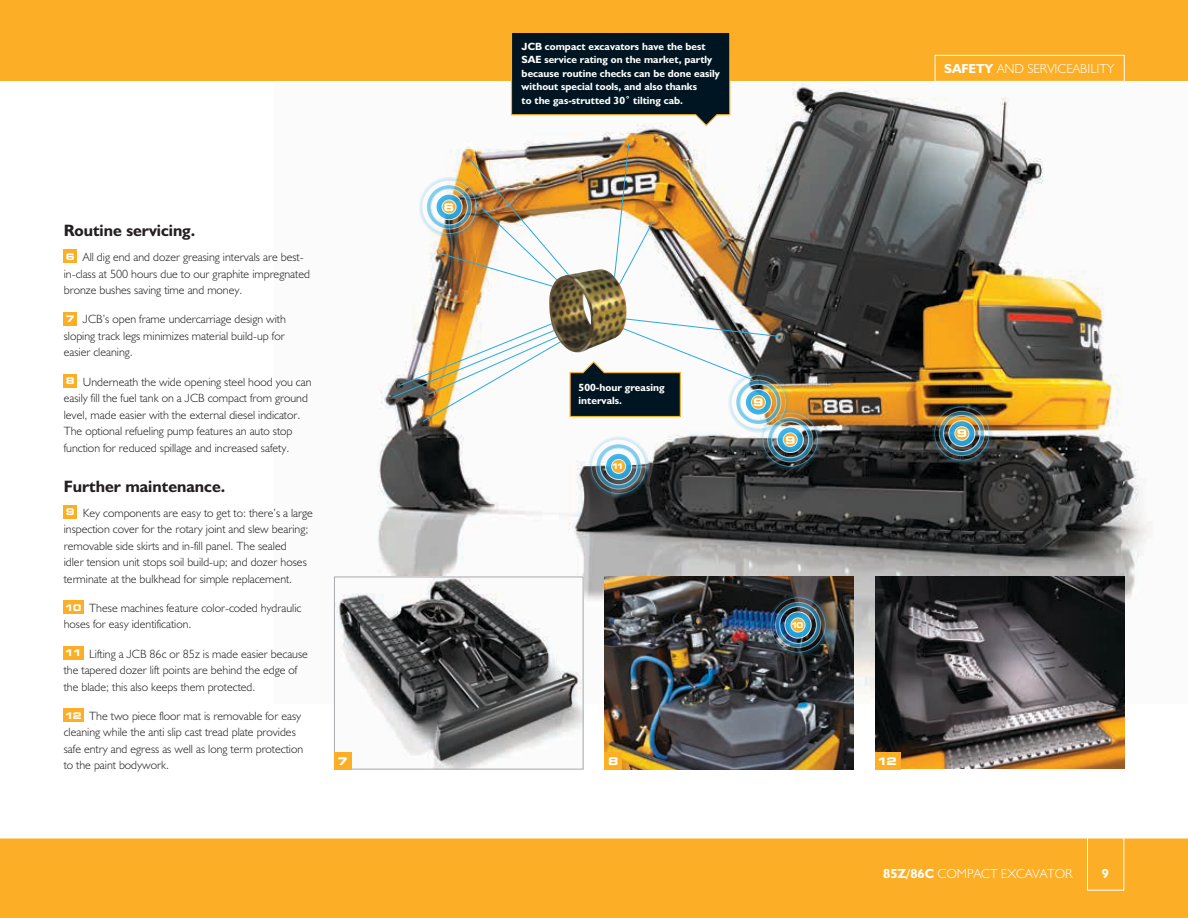
<style>
.page{position:relative;width:1188px;height:918px;background:#fff}
.page>*{position:absolute;margin:0;border:0;box-sizing:border-box;transform-origin:0 0}
.t1{font:16.5px "JCB Bold";color:#231f20}
.t2{font:13.2px "JCB Light";color:#fff}
.t3{font:13.2px "JCB Bold";color:#fff}
.t4{font:12px/16.5px "JCB Light";color:#231f20}
.t5{font:10.5px/13.5px "JCB Bold";color:#fff}
.t6{font:700 expanded 10.5px "Square 721 BT";color:#fff}
.t7{font:700 expanded 7.8px "Square 721 BT";color:#fff;scale:.9 1}
.s1{font-family:"JCB Bold"}
.s2{font-family:"Square 721 BT";font-weight:700;font-stretch:expanded;font-size:9.15px;color:#fff}
</style>
<div class="page">
<img style="left:333px;top:84px;width:818px;height:619px">
<div style="left:0;top:0;width:1188px;height:81px;background:#fcaf26"></div>
<div style="left:0;top:838px;width:1188px;height:80px;background:#fcaf26"></div>
<div style="left:1087px;top:837px;width:37px;height:54px;border:1px solid #fff"></div>
<div style="left:935px;top:55px;width:190px;height:27px;border:1px solid #fff"></div>
<div style="left:64px;top:250px;width:13px;height:13px;background:#fcaf26"></div>
<div style="left:64px;top:312px;width:13px;height:13px;background:#fcaf26"></div>
<div style="left:64px;top:374px;width:13px;height:13px;background:#fcaf26"></div>
<div style="left:64px;top:505px;width:13px;height:13px;background:#fcaf26"></div>
<div style="left:64px;top:601px;width:20px;height:13px;background:#fcaf26"></div>
<div style="left:64px;top:646px;width:20px;height:14px;background:#fcaf26"></div>
<div style="left:64px;top:709px;width:20px;height:13px;background:#fcaf26"></div>
<img style="left:605px;top:577px;width:249px;height:192px">
<img style="left:875px;top:577px;width:249px;height:192px">
<div style="left:605px;top:752px;width:17px;height:17px;background:#fcaf26"></div>
<img style="left:336px;top:579px;width:245px;height:188px">
<div style="left:334px;top:577px;width:249px;height:192px;border:1px solid #a7a9ac"></div>
<img style="left:930px;top:402px;width:64px;height:63px">
<div style="left:875px;top:752px;width:26px;height:17px;background:#fcaf26"></div>
<div style="left:334px;top:752px;width:17px;height:17px;background:#fcaf26"></div>
<img style="left:613px;top:143px;width:40px;height:144px">
<svg style="left:510px;top:33px;width:221px;height:94px;background:#24343c"></svg>
<img style="left:766px;top:593px;width:64px;height:64px">
<img style="left:417px;top:156px;width:163px;height:140px">
<img style="left:549px;top:269px;width:77px;height:47px">
<img style="left:392px;top:316px;width:430px;height:183px">
<p class="t5" style="left:522px;top:39px;width:200px">JCB compact excavators have the best SAE service rating on the market, partly because routine checks can be done easily without special tools, and also thanks<br>to the gas-strutted 30˚ tilting cab.</p>
<p class="t2" style="left:944px;top:61px;width:172px"><span class="s1">SAFETY</span> AND SERVICEABILITY</p>
<h1 class="t1" style="left:64px;top:220px;width:133px">Routine servicing.</h1>
<p class="t4" style="left:64px;top:248px;width:248px"><span class="s2">6</span> All dig end and dozer greasing intervals are best&shy;in-class at 500 hours due to our graphite impregnated bronze bushes saving time and money.</p>
<p class="t4" style="left:64px;top:311px;width:224px;text-align:justify"><span class="s2">7</span> JCB’s open frame undercarriage design with sloping track legs minimizes material build-up for easier cleaning.</p>
<p class="t4" style="left:64px;top:373px;width:249px"><span class="s2">8</span> Underneath the wide opening steel hood you can easily fill the fuel tank on a JCB compact from ground level, made easier with the external diesel indicator.<br>The optional refueling pump features an auto stop function for reduced spillage and increased safety.</p>
<h1 class="t1" style="left:64px;top:476px;width:163px">Further maintenance.</h1>
<p class="t4" style="left:64px;top:504px;width:251px"><span class="s2">9</span> Key components are easy to get to: there’s a large inspection cover for the rotary joint and slew bearing; removable side skirts and in-fill panel. The sealed<br>idler tension unit stops soil build-up; and dozer hoses terminate at the bulkhead for simple replacement.</p>
<p class="t4" style="left:64px;top:599px;width:239px"><span class="s2">10</span> These machines feature color-coded hydraulic hoses for easy identification.</p>
<p class="t4" style="left:64px;top:645px;width:246px"><span class="s2">11</span> Lifting a JCB 86c or 85z is made easier because the tapered dozer lift points are behind the edge of the blade; this also keeps them protected.</p>
<p class="t4" style="left:64px;top:707px;width:241px"><span class="s2">12</span> The two piece floor mat is removable for easy cleaning while the anti slip cast tread plate provides safe entry and egress as well as long term protection to the paint bodywork.</p>
<p class="t6" style="left:444px;top:201px;width:12px">6</p>
<p class="t5" style="left:579px;top:380px;width:88px">500-hour greasing intervals.</p>
<p class="t7" style="left:612px;top:462px;width:15px">11</p>
<p class="t6" style="left:753px;top:396px;width:12px">9</p>
<p class="t6" style="left:785px;top:433px;width:12px">9</p>
<p class="t7" style="left:791px;top:621px;width:15px">10</p>
<p class="t6" style="left:338px;top:755px;width:12px">7</p>
<p class="t6" style="left:877px;top:755px;width:21px">12</p>
<p class="t6" style="left:608px;top:755px;width:12px">8</p>
<p class="t6" style="left:957px;top:427px;width:12px">9</p>
<p class="t2" style="left:883px;top:866px;width:191px"><span class="s1">85Z/86C</span> COMPACT EXCAVATOR</p>
<p class="t3" style="left:1102px;top:866px;width:9px">9</p>
</div>
